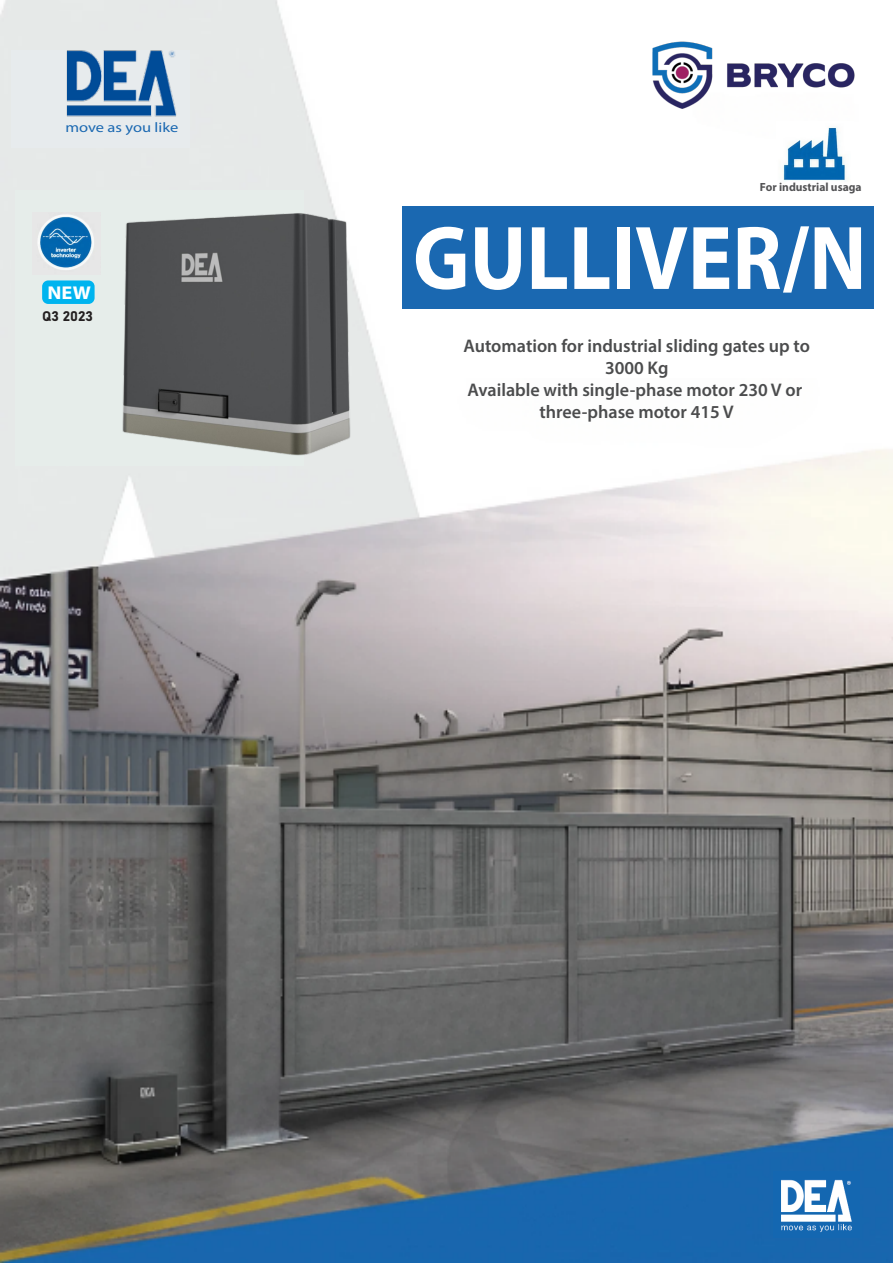
<style>
.page{position:relative;width:893px;height:1263px;background:#fff}
.page>*{position:absolute;margin:0;border:0;box-sizing:border-box;transform-origin:0 0}
.t1{font:700 91.35px "Myriad Pro";color:#fff;scale:.91 1}
.t2{font:700 18.6px "Myriad Pro";color:#fff;scale:1.1 1}
.t3{font:600 18.3px/22px "Myriad Pro";color:#4b4c4d;text-align:center}
.t4{font:13.8px "Myriad Pro";color:#1a68b1;scale:1.19 1}
.t5{font:13.8px "Bahnschrift";color:#231f20;scale:1.04 1}
.t6{font:700 11.85px "Myriad Pro";color:#535355}
</style>
<div class="page">
<img style="left:0;top:0;width:893px;height:1263px">
<div style="left:388px;top:237px;width:471px;height:140px;background:#fff"></div>
<div style="left:402px;top:206px;width:471px;height:103px;background:#1a68b1"></div>
<img style="left:774px;top:1172px;width:85px;height:65px">
<div style="left:11px;top:51px;width:178px;height:97px;background:#e7ebed"></div>
<img style="left:30px;top:14px;width:184px;height:140px">
<img style="left:644px;top:34px;width:219px;height:83px">
<div style="left:16px;top:190px;width:288px;height:275px;background:#e6edea"></div>
<img style="left:91px;top:198px;width:286px;height:275px">
<img style="left:37px;top:212px;width:63px;height:62px">
<div style="left:42px;top:280px;width:53px;height:24px;background:#00b4ef;border-radius:6px"></div>
<img style="left:777px;top:121px;width:76px;height:65px">
<p class="t4" style="left:65px;top:119px;width:96px">move as you like</p>
<p class="t2" style="left:48px;top:281px;width:41px">NEW</p>
<p class="t5" style="left:42px;top:306px;width:50px">Q3 2023</p>
<p class="t6" style="left:760px;top:179px;width:103px">For industrial usaga</p>
<h1 class="t1" style="left:413px;top:199px;width:500px">GULLIVER/N</h1>
<p class="t3" style="left:463px;top:335px;width:348px">Automation for industrial sliding gates up to<br>3000 Kg<br>Available with single-phase motor 230 V or three-phase motor 415 V</p>
</div>
